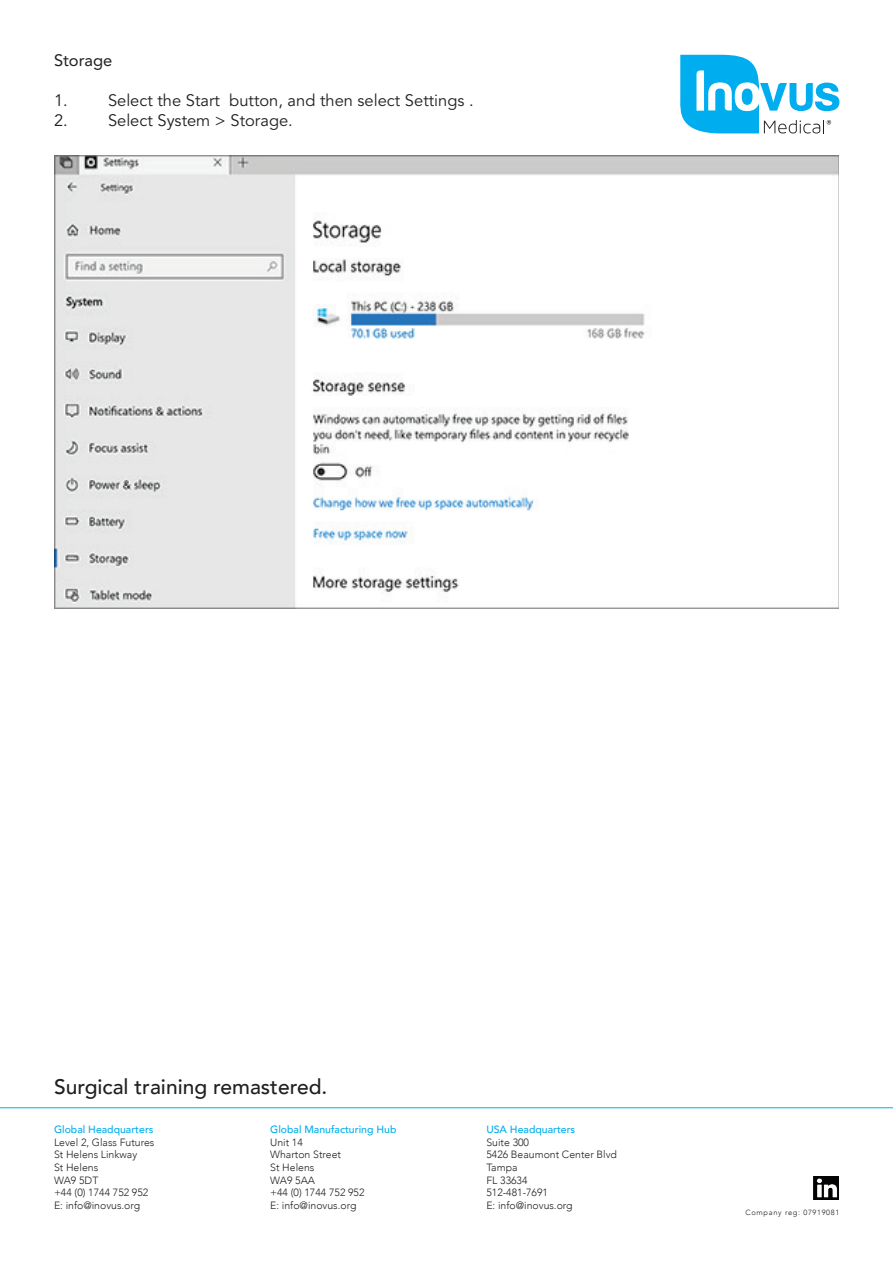
<style>
.page{position:relative;width:893px;height:1263px;background:#fff}
.page>*{position:absolute;margin:0;border:0;box-sizing:border-box;transform-origin:0 0}
.t1{font:500 21px "Avenir";color:#231f20}
.t2{font:16.5px "Avenir LT Std";color:#231f20}
.t3{font:16.5px "Avenir LT Std";color:#231f20}
.t4{font:300 10.5px/12.6px "Avenir";color:#231f20}
.t5{font:500 10.5px "Avenir";color:#00aeef}
.t6{font:300 7.5px "Avenir";letter-spacing:.09em;color:#231f20}
</style>
<div class="page">
<img style="left:55px;top:155px;width:784px;height:454px">
<svg style="left:680px;top:55px;width:159px;height:78px"></svg>
<hr style="left:0;top:1107px;width:893px;height:1px;background:#00aeef">
<img style="left:814px;top:1176px;width:25px;height:24px">
<h2 class="t3" style="left:54px;top:51px;width:60px">Storage</h2>
<h2 class="t2" style="left:54px;top:91px;width:15px">1.</h2>
<h2 class="t2" style="left:108px;top:91px;width:367px">Select the Start button, and then select Settings .</h2>
<h2 class="t2" style="left:54px;top:111px;width:15px">2.</h2>
<h2 class="t2" style="left:108px;top:111px;width:186px">Select System &gt; Storage.</h2>
<h1 class="t1" style="left:54px;top:1068px;width:275px">Surgical training remastered.</h1>
<p class="t5" style="left:54px;top:1120px;width:101px">Global Headquarters</p>
<p class="t4" style="left:54px;top:1136px;width:102px">Level 2, Glass Futures<br>St Helens Linkway<br>St Helens<br>WA9 5DT<br>+44 (0) 1744 752 952<br>E: info@inovus.org</p>
<p class="t5" style="left:270px;top:1120px;width:128px">Global Manufacturing Hub</p>
<p class="t4" style="left:270px;top:1136px;width:96px">Unit 14<br>Wharton Street<br>St Helens<br>WA9 5AA<br>+44 (0) 1744 752 952<br>E: info@inovus.org</p>
<p class="t5" style="left:486px;top:1120px;width:90px">USA Headquarters</p>
<p class="t4" style="left:486px;top:1136px;width:132px">Suite 300<br>5426 Beaumont Center Blvd<br>Tampa<br>FL 33634<br>512-481-7691<br>E: info@inovus.org</p>
<p class="t6" style="left:745px;top:1208px;width:95px">Company reg: 07919081</p>
</div>
